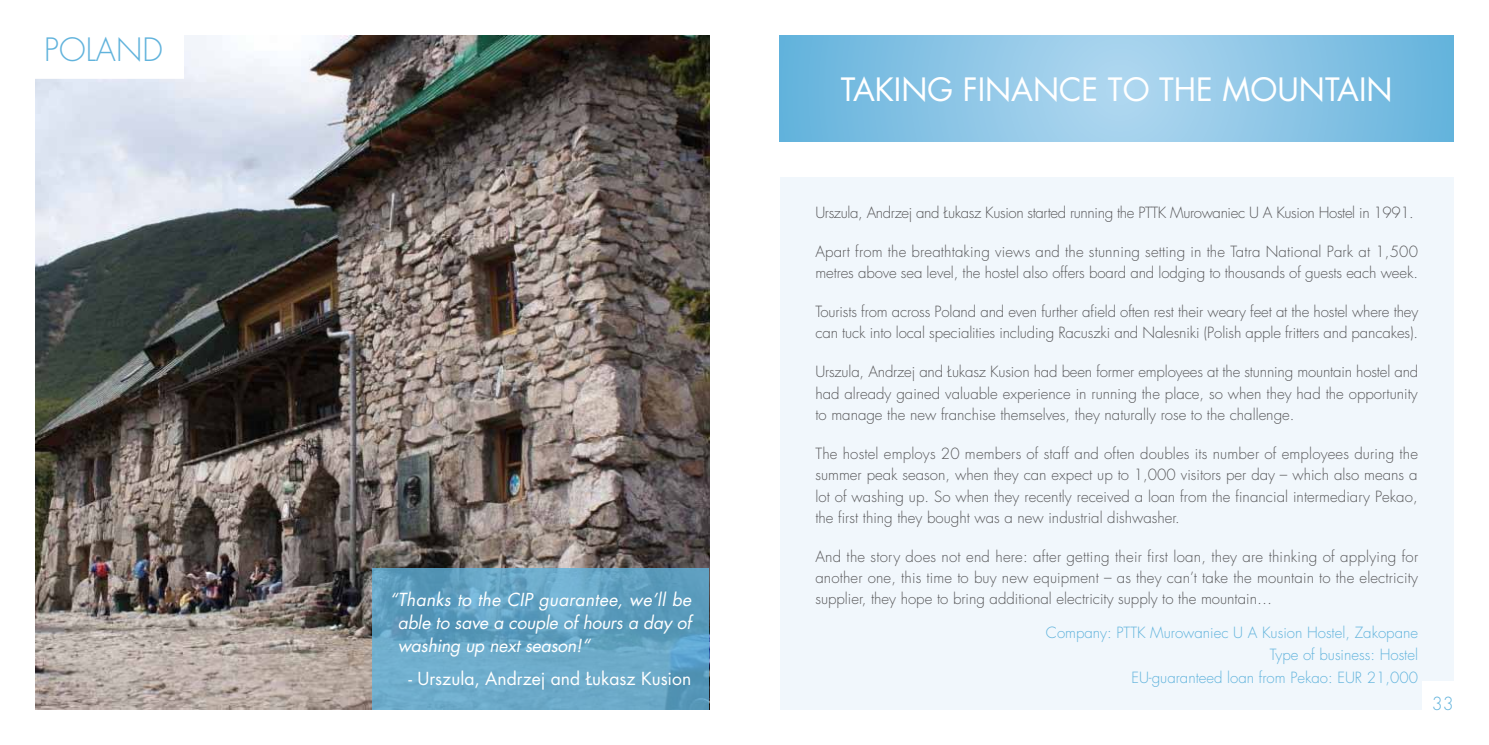
<style>
.page{position:relative;width:1489px;height:745px;background:#fff}
.page>*{position:absolute;margin:0;border:0;box-sizing:border-box;transform-origin:0 0}
.t1{font:31.25px "Futura LT";color:#fff}
.t2{font:300 31.25px "Futura LT";color:#61b3dc}
.t3{font:italic 17.5px/22.5px "Futura LT";letter-spacing:-.01em;color:#fff;text-align:justify}
.t4{font:17.5px "Futura LT";color:#fff}
.t5{font:300 17.5px "Futura LT";color:#61b3dc}
.t6{font:300 15px/21.2px "Futura LT";letter-spacing:-.01em;color:#58585a;text-align:justify}
.t7{font:300 15px/21.2px "Futura LT";letter-spacing:.01em;color:#58585a}
.t8{font:300 15px/22.5px "Futura LT";color:#61b3dc;text-align:right}
</style>
<div class="page">
<div style="left:780px;top:177px;width:673px;height:532px;background:#f1f7fc"></div>
<img style="left:35px;top:35px;width:674px;height:674px">
<div style="left:9px;top:25px;width:175px;height:54px;background:#fff"></div>
<svg style="left:372px;top:567px;width:337px;height:142px;background:#64a3c3"></svg>
<svg style="left:780px;top:35px;width:673px;height:107px;background:#8ac4e5"></svg>
<div style="left:1421px;top:680px;width:39px;height:36px;background:#fff"></div>
<h1 class="t2" style="left:44px;top:30px;width:116px">Po land</h1>
<p class="t3" style="left:398px;top:588px;width:295px;text-indent:-8px">“Thanks to the CIP guarantee, we’ll be able to save a couple of hours a day of washing up next season!“</p>
<p class="t4" style="left:408px;top:666px;width:284px">- Urszula, Andrzej and Łukasz Kusion</p>
<h1 class="t1" style="left:840px;top:70px;width:553px">Taking f inance to the mountain</h1>
<p class="t6" style="left:815px;top:202px;width:600px">Urszula, Andrzej and Łukasz Kusion started running the PTTK Murowaniec U A Kusion Hostel in 1991.</p>
<p class="t7" style="left:815px;top:241px;width:604px">Apart from the breathtaking views and the stunning setting in the Tatra National Park at 1,500 metres above sea level, the hostel also offers board and lodging to thousands of guests each week.</p>
<p class="t6" style="left:815px;top:301px;width:604px">Tourists from across Poland and even further afield often rest their weary feet at the hostel where they can tuck into local specialities including Racuszki and Nalesniki (Polish apple fritters and pancakes).</p>
<p class="t6" style="left:815px;top:361px;width:604px">Urszula, Andrzej and Łukasz Kusion had been former employees at the stunning mountain hostel and had already gained valuable experience in running the place, so when they had the opportunity to manage the new franchise themselves, they naturally rose to the challenge.</p>
<p class="t6" style="left:815px;top:443px;width:604px">The hostel employs 20 members of staff and often doubles its number of employees during the summer peak season, when they can expect up to 1,000 visitors per day – which also means a lot of washing up. So when they recently received a loan from the financial intermediary Pekao, the first thing they bought was a new industrial dishwasher.</p>
<p class="t6" style="left:815px;top:546px;width:604px">And the story does not end here: after getting their first loan, they are thinking of applying for another one, this time to buy new equipment – as they can’t take the mountain to the electricity supplier, they hope to bring additional electricity supply to the mountain…</p>
<p class="t8" style="left:1045px;top:621px;width:373px">Company: PTTK Murowaniec U A Kusion Hostel, Zakopane<br>Type of business: Hostel<br>EU-guaranteed loan from Pekao: EUR 21,000</p>
<p class="t5" style="left:1431px;top:692px;width:23px">33</p>
</div>
